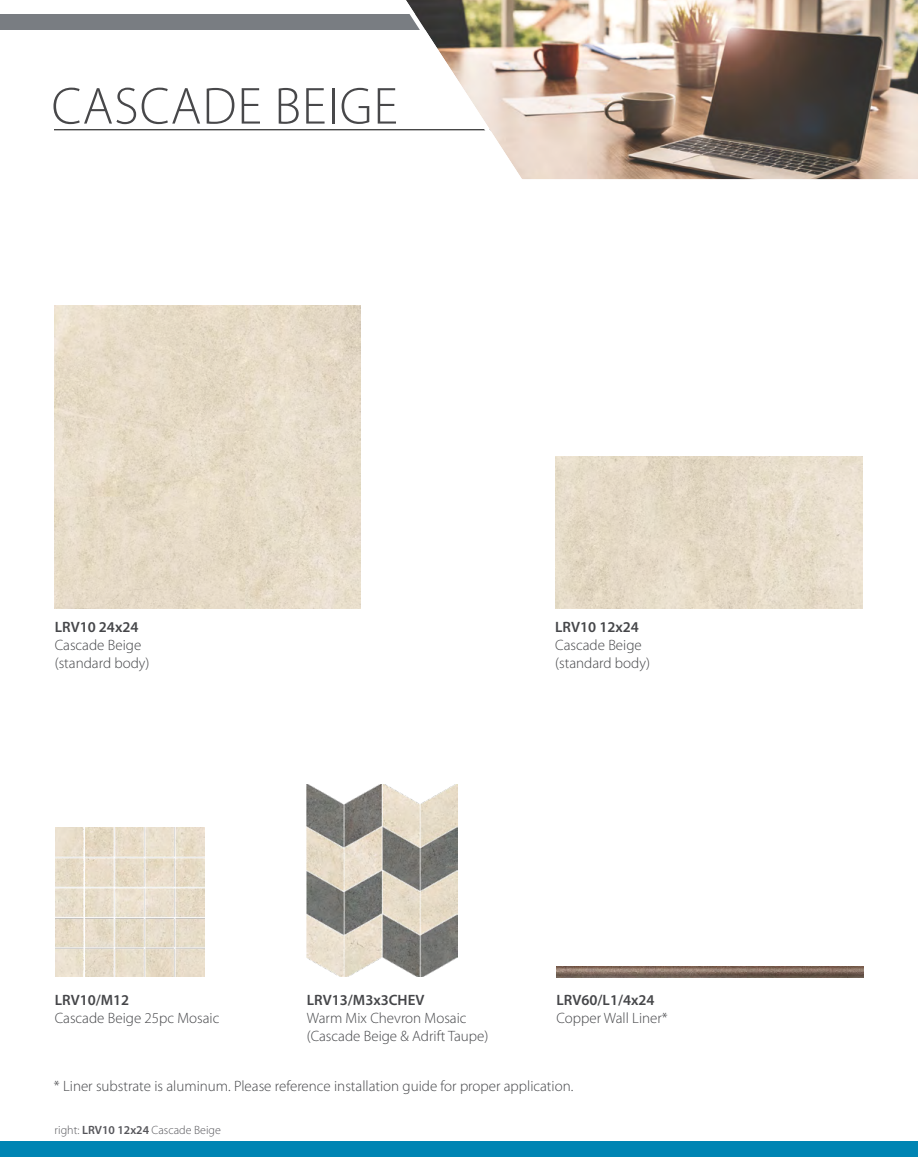
<style>
.page{position:relative;width:918px;height:1175px;background:#fff}
.page>*{position:absolute;margin:0;border:0;box-sizing:border-box;transform-origin:0 0}
.t1{font:300 52.5px "Myriad Pro";letter-spacing:.02em;color:#48484a}
.t2{font:300 15px/18px "Myriad Pro";color:#454649}
.t3{font:600 15px "Myriad Pro";color:#454649}
.t4{font:300 12px "Myriad Pro";color:#55555a}
.s1{font-weight:600}
</style>
<div class="page">
<div style="left:0;top:14px;width:443px;height:15px;background:#797d82"></div>
<hr style="left:54px;top:129px;width:810px;height:1px;background:#000">
<div style="left:0;top:1141px;width:918px;height:15px;background:#0085b3"></div>
<img style="left:385px;top:0;width:533px;height:180px">
<img style="left:555px;top:456px;width:307px;height:153px">
<img style="left:55px;top:827px;width:150px;height:150px">
<img style="left:307px;top:784px;width:151px;height:193px">
<img style="left:54px;top:306px;width:307px;height:303px">
<img style="left:557px;top:966px;width:307px;height:11px">
<h1 class="t1" style="left:52px;top:74px;width:348px">CASCADE BEIGE</h1>
<p class="t3" style="left:55px;top:617px;width:85px">LRV10 24x24</p>
<p class="t2" style="left:55px;top:636px;width:96px">Cascade Beige (standard body)</p>
<p class="t3" style="left:555px;top:617px;width:85px">LRV10 12x24</p>
<p class="t2" style="left:555px;top:636px;width:96px">Cascade Beige (standard body)</p>
<p class="t3" style="left:55px;top:990px;width:76px">LRV10/M12</p>
<p class="t2" style="left:55px;top:1008px;width:166px">Cascade Beige 25pc Mosaic</p>
<p class="t3" style="left:307px;top:990px;width:119px">LRV13/M3x3CHEV</p>
<p class="t2" style="left:307px;top:1008px;width:183px">Warm Mix Chevron Mosaic (Cascade Beige &amp; Adrift Taupe)</p>
<p class="t3" style="left:557px;top:990px;width:100px">LRV60/L1/4x24</p>
<p class="t2" style="left:557px;top:1008px;width:113px">Copper Wall Liner*</p>
<p class="t2" style="left:54px;top:1077px;width:521px">* Liner substrate is aluminum. Please reference installation guide for proper application.</p>
<p class="t4" style="left:55px;top:1122px;width:168px">right: <span class="s1">LRV10 12x24</span> Cascade Beige</p>
</div>
